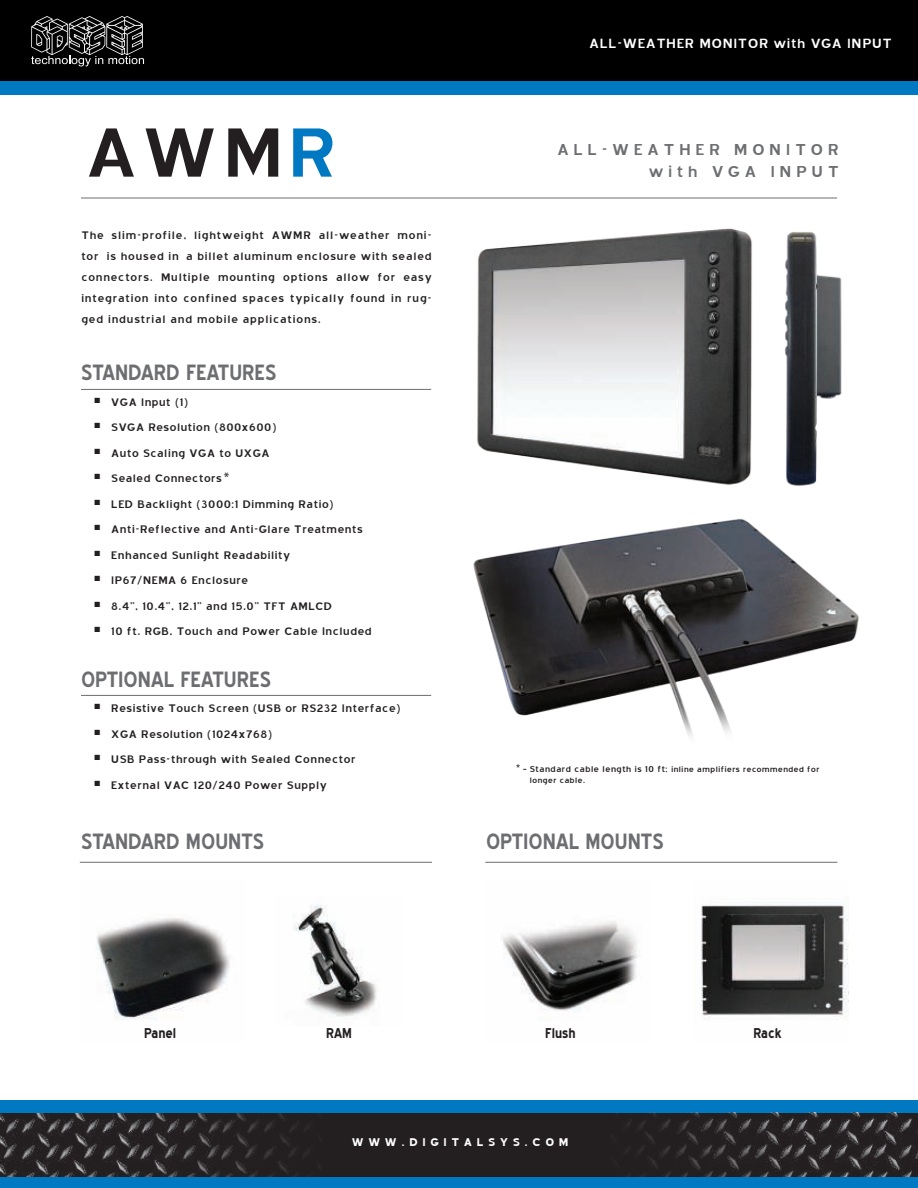
<style>
.page{position:relative;width:918px;height:1188px;background:#fff}
.page>*{position:absolute;margin:0;border:0;box-sizing:border-box;transform-origin:0 0}
.t1{font:87px "Blue Highway";color:#231f20}
.t2{font:700 21px "Blue Highway";color:#6d6e71}
.t3{font:19.5px/22.5px "Blue Highway";letter-spacing:.2em;color:#6d6e71;text-align:right}
.t4{font:16.5px "Blue Highway";color:#fff}
.t5{font:13.5px/25.5px "Blue Highway";color:#231f20}
.t6{font:700 13.5px "Blue Highway";letter-spacing:.3em;color:#fff}
.t7{font:700 13.5px "Blue Highway";color:#231f20}
.t8{font:9.75px/11.2px "Blue Highway";color:#231f20}
.s1{color:#0079c2}
.s2{font-family:"Univers";font-weight:500}
.s3{font-family:"Arial";font-size:10.5px}
.s4{font-size:10.5px}
</style>
<div class="page">
<div style="left:0;top:0;width:918px;height:82px;background:#000"></div>
<svg style="left:31px;top:16px;width:113px;height:50px"></svg>
<div style="left:0;top:81px;width:918px;height:13px;background:#0079c2"></div>
<div style="left:0;top:1100px;width:918px;height:14px;background:#0079c2"></div>
<div style="left:0;top:1113px;width:918px;height:65px;background:#231f20"></div>
<img style="left:610px;top:1113px;width:308px;height:65px">
<img style="left:0;top:1113px;width:322px;height:65px">
<div style="left:0;top:1178px;width:918px;height:10px;background:#0079c2"></div>
<img style="left:473px;top:228px;width:386px;height:509px">
<hr style="left:81px;top:198px;width:756px;height:1px;background:#6d6e71">
<hr style="left:80px;top:862px;width:352px;height:1px;background:#6d6e71">
<hr style="left:485px;top:862px;width:352px;height:1px;background:#6d6e71">
<hr style="left:81px;top:389px;width:350px;height:1px;background:#6d6e71">
<hr style="left:81px;top:695px;width:350px;height:1px;background:#6d6e71">
<img style="left:96px;top:918px;width:135px;height:102px">
<img style="left:294px;top:905px;width:83px;height:112px">
<img style="left:502px;top:921px;width:135px;height:90px">
<img style="left:701px;top:904px;width:148px;height:116px">
<h1 class="t1" style="left:83px;top:108px;width:256px">AWM<span class="s1">R</span></h1>
<p class="t5" style="left:81px;top:224px;width:353px;line-height:21px;text-align:justify">The slim-profile, lightweight AWMR all-weather moni&shy;tor is housed in a billet aluminum enclosure with sealed connectors. Multiple mounting options allow for easy integration into confined spaces typically found in rug&shy;ged industrial and mobile applications.</p>
<h2 class="t2" style="left:81px;top:364px;width:197px">STANDARD FEATURES</h2>
<p class="t5" style="left:111px;top:389px;width:262px">VGA Input (1)<br>SVGA Resolution (800x600)<br>Auto Scaling VGA to UXGA<br>Sealed Connectors<span class="s2">*<br></span>LED Backlight (3000:1 Dimming Ratio)<br>Anti-Reflective and Anti-Glare Treatments<br>Enhanced Sunlight Readability<br>IP67/NEMA 6 Enclosure<br>8.4”, 10.4”, 12.1” and 15.0” TFT AMLCD<br>10 ft. RGB, Touch and Power Cable Included</p>
<h2 class="t2" style="left:81px;top:671px;width:192px">OPTIONAL FEATURES</h2>
<p class="t5" style="left:111px;top:695px;width:291px">Resistive Touch Screen (USB or RS232 Interface)<br>XGA Resolution (1024x768)<br>USB Pass-through with Sealed Connector External VAC 120/240 Power Supply</p>
<p class="t4" style="left:589px;top:34px;width:305px">ALL-WEATHER MONITOR with VGA INPUT</p>
<h3 class="t3" style="left:557px;top:137px;width:284px">ALL-WEATHER MONITOR with VGA INPUT</h3>
<p class="t8" style="left:530px;top:763px;width:292px;text-indent:-14px"><span class="s3">* -</span> <span class="s4">Standard cable length is 10 ft;</span> inline amplifiers recommended for longer cable.</p>
<h2 class="t2" style="left:81px;top:833px;width:185px">STANDARD MOUNTS</h2>
<h2 class="t2" style="left:486px;top:833px;width:179px">OPTIONAL MOUNTS</h2>
<p class="t7" style="left:144px;top:1028px;width:34px">Panel</p>
<p class="t7" style="left:326px;top:1028px;width:27px">RAM</p>
<p class="t7" style="left:545px;top:1028px;width:32px">Flush</p>
<p class="t7" style="left:754px;top:1028px;width:29px">Rack</p>
<p class="t6" style="left:352px;top:1134px;width:219px">WWW.DIGITALSYS.COM</p>
</div>
